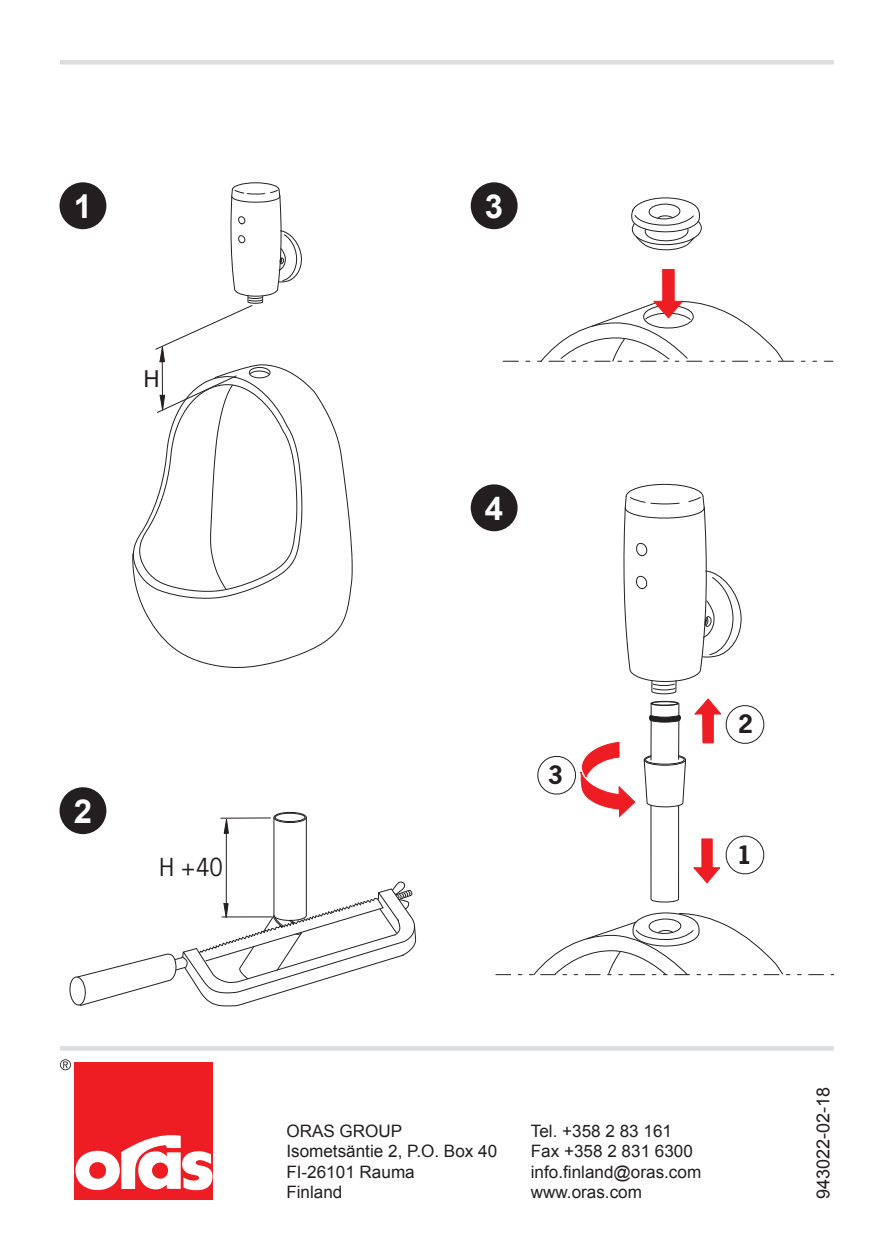
<style>
.page{position:relative;width:893px;height:1259px;background:#fff}
.page>*{position:absolute;margin:0;border:0;box-sizing:border-box;transform-origin:0 0}
.t1{font:700 33px "Arial";color:#fff}
.t2{font:24.9px "Helvetica";color:#231f20}
.t3{font:700 24px "News Gothic";color:#231f20}
.t4{font:23.4px "News Gothic";color:#231f20}
.t5{font:18px "Arial";color:#231f20}
.t6{font:17.1px/20.4px "Arial";color:#231f20}
</style>
<div class="page">
<svg style="left:139px;top:380px;width:214px;height:288px"></svg>
<svg style="left:132px;top:182px;width:171px;height:417px"></svg>
<svg style="left:69px;top:811px;width:347px;height:195px"></svg>
<svg style="left:631px;top:197px;width:71px;height:54px"></svg>
<svg style="left:503px;top:269px;width:330px;height:93px"></svg>
<svg style="left:496px;top:912px;width:338px;height:64px"></svg>
<svg style="left:537px;top:483px;width:228px;height:420px"></svg>
<div style="left:60px;top:182px;width:46px;height:47px;background:#231f20;border-radius:50%"></div>
<div style="left:471px;top:182px;width:47px;height:47px;background:#231f20;border-radius:50%"></div>
<div style="left:471px;top:484px;width:47px;height:47px;background:#231f20;border-radius:50%"></div>
<div style="left:60px;top:787px;width:46px;height:47px;background:#231f20;border-radius:50%"></div>
<div style="left:75px;top:1062px;width:138px;height:137px;background:#ee1d23"></div>
<svg style="left:75px;top:1135px;width:137px;height:55px"></svg>
<svg style="left:60px;top:1059px;width:11px;height:11px"></svg>
<hr style="left:60px;top:1046px;width:774px;height:4px;background:#dcdddf">
<hr style="left:60px;top:60px;width:774px;height:4px;background:#dcdddf">
<h1 class="t1" style="left:74px;top:184px;width:20px">1</h1>
<h1 class="t1" style="left:485px;top:184px;width:20px">3</h1>
<h2 class="t2" style="left:143px;top:367px;width:18px">H</h2>
<h1 class="t1" style="left:485px;top:486px;width:20px">4</h1>
<h1 class="t1" style="left:74px;top:789px;width:20px">2</h1>
<h3 class="t4" style="left:159px;top:852px;width:65px">H +40</h3>
<h3 class="t3" style="left:548px;top:759px;width:16px">3</h3>
<h3 class="t3" style="left:738px;top:708px;width:16px">2</h3>
<h3 class="t3" style="left:737px;top:838px;width:16px">1</h3>
<p class="t6" style="left:286px;top:1120px;width:212px">ORAS GROUP<br>Isometsäntie 2, P.O. Box 40<br>FI-26101 Rauma<br>Finland</p>
<p class="t6" style="left:531px;top:1120px;width:172px">Tel. +358 2 83 161<br>Fax +358 2 831 6300 info.finland@oras.com www.oras.com</p>
<p class="t5" style="left:811px;top:1199px;width:114px;rotate:-90deg">943022-02-18</p>
</div>
